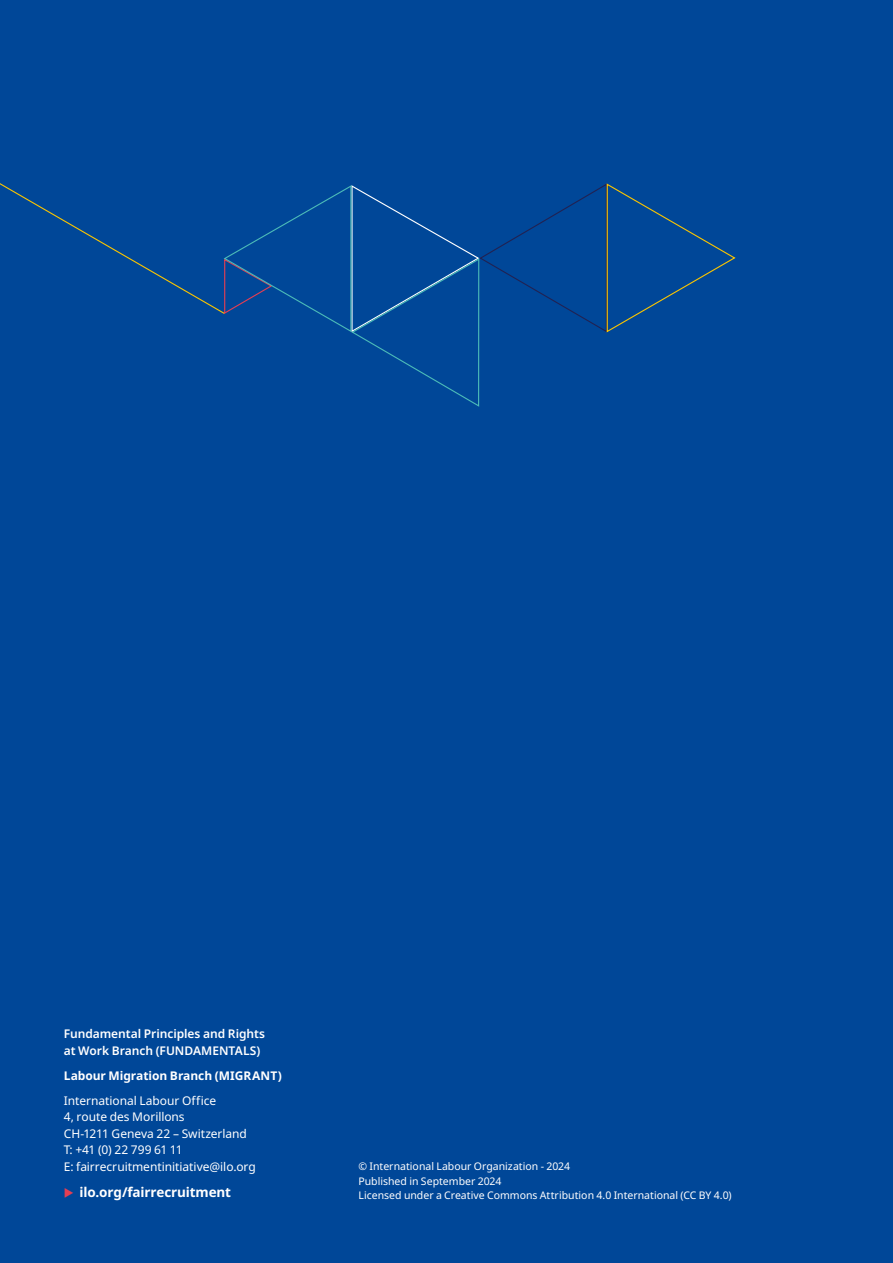
<style>
.page{position:relative;width:893px;height:1263px;background:#004798}
.page>*{position:absolute;margin:0;border:0;box-sizing:border-box;transform-origin:0 0}
.t1{font:700 13.5px "Noto Sans";letter-spacing:-.01em;color:#fff}
.t2{font:12px/16.5px "Noto Sans";letter-spacing:-.005em;color:#fff}
.t3{font:600 12px/16.5px "Noto Sans";letter-spacing:-.005em;color:#fff}
.t4{font:700 12px "Noto Sans";letter-spacing:-.005em;color:#fff}
.t5{font:10.5px/14.7px "Noto Sans";color:#fff}
</style>
<div class="page">
<div style="left:0;top:175px;width:737px;height:233px;background:#004798"></div>
<svg style="left:129px;top:67px;width:8px;height:10px"></svg>
<svg style="left:65px;top:1187px;width:8px;height:10px"></svg>
<p class="t3" style="left:64px;top:1026px;width:203px">Fundamental Principles and Rights at Work Branch (FUNDAMENTALS)</p>
<p class="t4" style="left:64px;top:1067px;width:219px">Labour Migration Branch (MIGRANT)</p>
<p class="t2" style="left:64px;top:1092px;width:194px">International Labour Office<br>4, route des Morillons<br>CH-1211 Geneva 22 – Switzerland<br>T: +41 (0) 22 799 61 11<br>E: fairrecruitmentinitiative@ilo.org</p>
<p class="t1" style="left:80px;top:1183px;width:153px">ilo.org/fairrecruitment</p>
<p class="t5" style="left:358px;top:1159px;width:375px">© International Labour Organization - 2024<br>Published in September 2024<br>Licensed under a Creative Commons Attribution 4.0 International (CC BY 4.0)</p>
</div>
